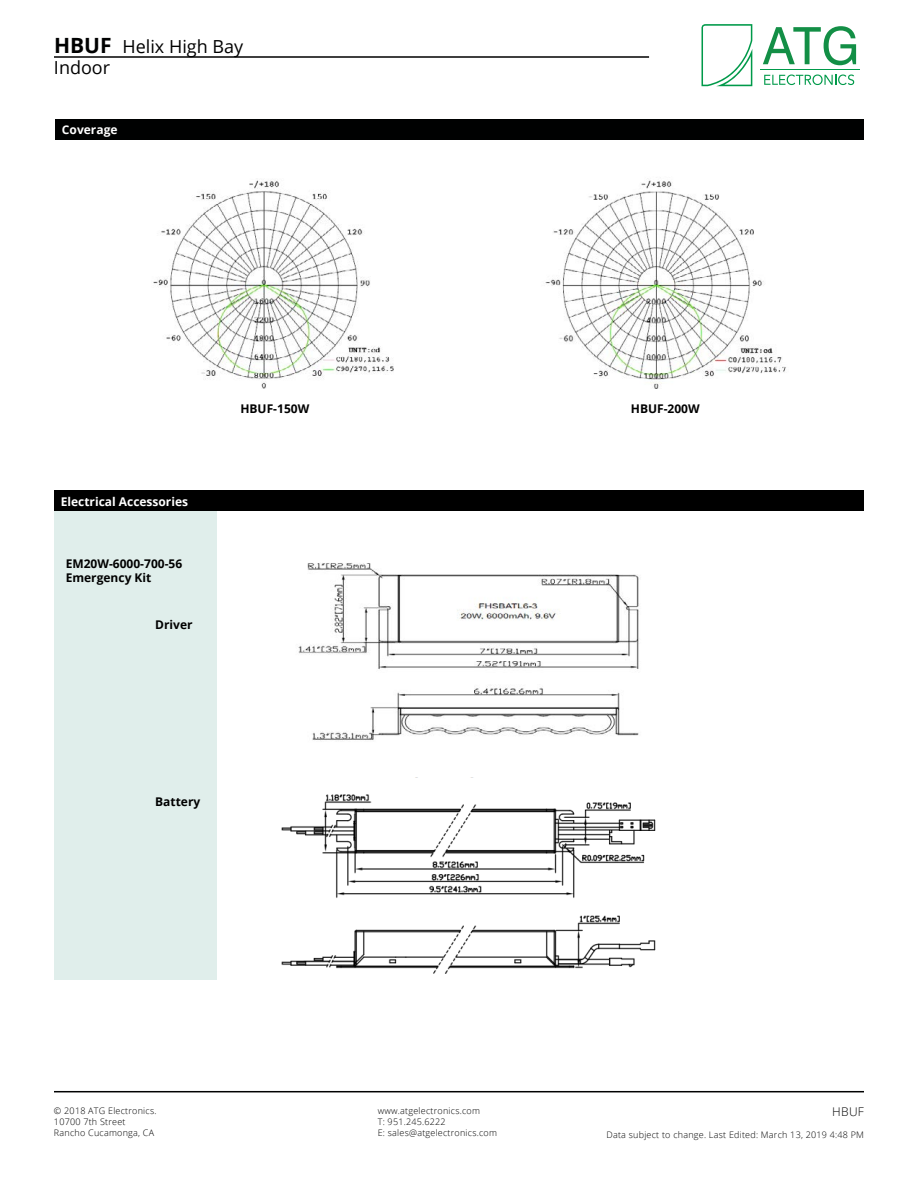
<style>
.page{position:relative;width:918px;height:1188px;background:#fff}
.page>*{position:absolute;margin:0;border:0;box-sizing:border-box;transform-origin:0 0}
.t1{font:18px/21.6px "Open Sans";color:#000101}
.t2{font:700 12px/14.4px "Open Sans";color:#000}
.t3{font:700 12px "Open Sans";color:#fff}
.t4{font:300 12px "Open Sans";color:#000}
.t5{font:300 9px/10.8px "Open Sans";letter-spacing:.025em;color:#000}
.s1{font-weight:700;font-size:21px}
</style>
<div class="page">
<hr style="left:54px;top:1091px;width:810px;height:1px;background:#000101">
<hr style="left:54px;top:56px;width:595px;height:2px;background:#000101">
<svg style="left:763px;top:26px;width:93px;height:39px"></svg>
<svg style="left:764px;top:75px;width:90px;height:10px"></svg>
<hr style="left:760px;top:70px;width:100px;height:1px;background:#009a4a">
<svg style="left:702px;top:24px;width:50px;height:62px"></svg>
<div style="left:55px;top:119px;width:809px;height:20px;background:#000101"></div>
<img style="left:153px;top:180px;width:241px;height:209px">
<img style="left:545px;top:178px;width:241px;height:211px">
<div style="left:54px;top:491px;width:810px;height:20px;background:#000"></div>
<div style="left:54px;top:511px;width:162px;height:469px;background:#e0eeeb"></div>
<img style="left:298px;top:563px;width:341px;height:178px">
<img style="left:281px;top:777px;width:375px;height:197px">
<h1 class="t1" style="left:54px;top:35px;width:191px"><span class="s1">HBUF</span> Helix High Bay<br>Indoor</h1>
<h2 class="t3" style="left:62px;top:121px;width:57px">Coverage</h2>
<h2 class="t3" style="left:61px;top:493px;width:129px">Electrical Accessories</h2>
<h2 class="t2" style="left:66px;top:556px;width:118px">EM20W-6000-700-56<br>Emergency Kit</h2>
<h2 class="t2" style="left:155px;top:618px;width:39px">Driver</h2>
<h2 class="t2" style="left:240px;top:401px;width:70px">HBUF-150W</h2>
<h2 class="t2" style="left:631px;top:401px;width:70px">HBUF-200W</h2>
<h2 class="t2" style="left:155px;top:794px;width:47px">Battery</h2>
<p class="t5" style="left:54px;top:1105px;width:104px">© 2018 ATG Electronics.<br>10700 7th Street<br>Rancho Cucamonga, CA</p>
<h2 class="t4" style="left:832px;top:1104px;width:33px">HBUF</h2>
<p class="t5" style="left:378px;top:1105px;width:121px">www.atgelectronics.com<br>T: 951.245.6222<br>E: sales@atgelectronics.com</p>
<p class="t5" style="left:606px;top:1130px;width:259px">Data subject to change. Last Edited: March 13, 2019 4:48 PM</p>
</div>
